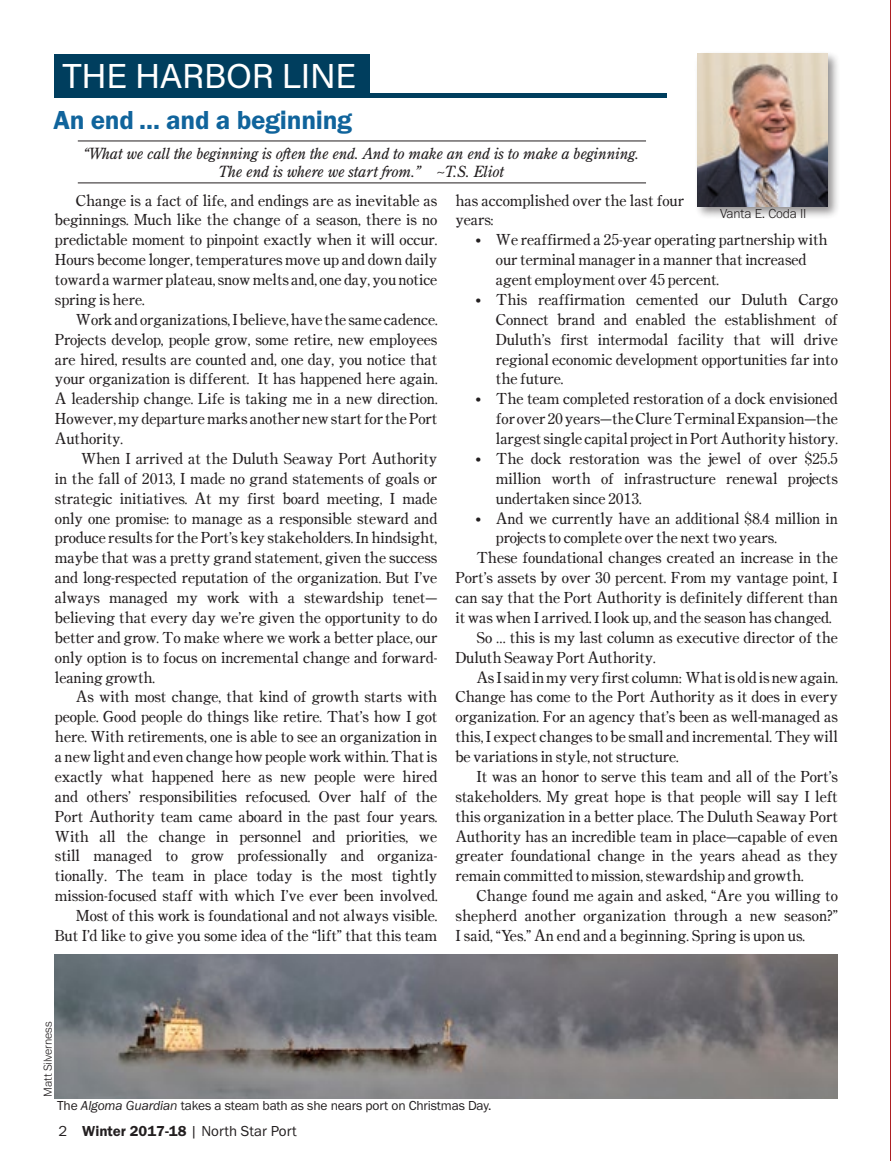
<style>
.page{position:relative;width:891px;height:1161px;background:#fff}
.page>*{position:absolute;margin:0;border:0;box-sizing:border-box;transform-origin:0 0}
.body{font:34.5px "Acumin Pro";letter-spacing:-.01em;color:#fff}
.body-2{font:27px "Franklin Gothic URW Dem";letter-spacing:-.01em;color:#10649c}
.body-3{font:15.3px/19.8px "Century Oldstyle ICG";letter-spacing:-.01em;color:#231f20;text-align:justify}
.body-4{font:italic 15.3px "Century Old Style Std";letter-spacing:-.01em;color:#231f20}
.t1{font:15px "Franklin Gothic URW Boo";color:#231f20}
.bylines{font:13.5px "Franklin Gothic URW Boo";letter-spacing:-.01em;color:#231f20}
.bylines-2{font:300 13.5px "Franklin Gothic URW";letter-spacing:-.01em;color:#231f20}
.bylines-3{font:300 12px "Franklin Gothic URW";letter-spacing:-.01em;color:#231f20}
.s1{font-family:"Franklin Gothic URW Boo Ita"}
.s2{font-family:"Franklin Gothic URW Dem"}
</style>
<div class="page">
<hr style="left:890px;top:0;width:1px;height:1161px;background:#ac1f22">
<div style="left:54px;top:54px;width:612px;height:43px;background:#003e5e"></div>
<div style="left:370px;top:38px;width:300px;height:55px;background:#fff"></div>
<div style="left:694px;top:51px;width:146px;height:168px;background:#231f20;opacity:.5"></div>
<img style="left:698px;top:54px;width:129px;height:152px">
<hr style="left:78px;top:141px;width:568px;height:1px;background:#231f20">
<hr style="left:78px;top:183px;width:568px;height:1px;background:#231f20">
<img style="left:54px;top:955px;width:783px;height:143px">
<p class="body" style="left:63px;top:52px;width:295px">THE HARBOR LINE</p>
<p class="body-2" style="left:54px;top:103px;width:300px">An end ... and a beginning</p>
<p class="body-4" style="left:83px;top:144px;width:558px">“What we call the beginning is often the end. And to make an end is to make a beginning.</p>
<p class="body-4" style="left:219px;top:162px;width:287px">The end is where we start from.” ~T.S. Eliot</p>
<p class="body-3" style="left:55px;top:190px;width:384px;text-indent:21px">Change is a fact of life, and endings are as inevitable as beginnings. Much like the change of a season, there is no predictable moment to pinpoint exactly when it will occur.<br>Hours become longer, temperatures move up and down daily toward a warmer plateau, snow melts and, one day, you notice spring is here.</p>
<p class="body-3" style="left:55px;top:309px;width:384px;text-indent:21px">Work and organizations, I believe, have the same cadence.<br>Projects develop, people grow, some retire, new employees are hired, results are counted and, one day, you notice that your organization is different. It has happened here again.<br>A leadership change. Life is taking me in a new direction.</p>
<p class="body-3" style="left:55px;top:408px;width:384px">However, my departure marks another new start for the Port<br>Authority.</p>
<p class="body-3" style="left:55px;top:448px;width:384px;text-align:right">When I arrived at the Duluth Seaway Port Authority<br>in the fall of 2013, I made no grand statements of goals or</p>
<p class="body-3" style="left:55px;top:488px;width:384px">strategic initiatives. At my first board meeting, I made only one promise: to manage as a responsible steward and</p>
<p class="body-3" style="left:55px;top:528px;width:384px">produce results for the Port’s key stakeholders. In hindsight, maybe that was a pretty grand statement, given the success and long-respected reputation of the organization. But I’ve</p>
<p class="body-3" style="left:55px;top:587px;width:384px">always managed my work with a stewardship tenet—</p>
<p class="body-3" style="left:55px;top:607px;width:384px">believing that every day we’re given the opportunity to do better and grow. To make where we work a better place, our only option is to focus on incremental change and forward&shy;leaning growth.</p>
<p class="body-3" style="left:76px;top:687px;width:363px">As with most change, that kind of growth starts with</p>
<p class="body-3" style="left:55px;top:706px;width:384px">people. Good people do things like retire. That’s how I got here. With retirements, one is able to see an organization in a new light and even change how people work within. That is</p>
<p class="body-3" style="left:55px;top:766px;width:384px">exactly what happened here as new people were hired and others’ responsibilities refocused. Over half of the Port Authority team came aboard in the past four years.<br>With all the change in personnel and priorities, we</p>
<p class="body-3" style="left:55px;top:846px;width:384px">still managed to grow professionally and organiza&shy;tionally. The team in place today is the most tightly</p>
<p class="body-3" style="left:55px;top:885px;width:384px">mission-focused staff with which I’ve ever been involved.</p>
<p class="body-3" style="left:55px;top:905px;width:384px;text-align:right">Most of this work is foundational and not always visible.<br>But I’d like to give you some idea of the “lift” that this team</p>
<p class="body-3" style="left:455px;top:190px;width:230px">has accomplished over the last four years:</p>
<p class="body-3" style="left:496px;top:229px;width:333px;text-align:left;text-indent:-20px">• We reaffirmed a 25-year operating partnership with our terminal manager in a manner that increased agent employment over 45 percent.</p>
<p class="body-3" style="left:476px;top:289px;width:364px">• This reaffirmation cemented our Duluth Cargo</p>
<p class="body-3" style="left:496px;top:309px;width:344px">Connect brand and enabled the establishment of</p>
<p class="body-3" style="left:496px;top:329px;width:343px">Duluth’s first intermodal facility that will drive</p>
<p class="body-3" style="left:496px;top:349px;width:343px">regional economic development opportunities far into the future.</p>
<p class="body-3" style="left:476px;top:388px;width:364px;text-align:right">• The team completed restoration of a dock envisioned for over 20 years—the Clure Terminal Expansion—the</p>
<p class="body-3" style="left:496px;top:428px;width:343px">largest single capital project in Port Authority history.</p>
<p class="body-3" style="left:476px;top:448px;width:364px">• The dock restoration was the jewel of over $25.5</p>
<p class="body-3" style="left:496px;top:468px;width:343px">million worth of infrastructure renewal projects</p>
<p class="body-3" style="left:496px;top:488px;width:147px">undertaken since 2013.</p>
<p class="body-3" style="left:496px;top:508px;width:343px;text-indent:-20px">• And we currently have an additional $8.4 million in projects to complete over the next two years.</p>
<p class="body-3" style="left:455px;top:547px;width:384px;text-indent:21px">These foundational changes created an increase in the Port’s assets by over 30 percent. From my vantage point, I can say that the Port Authority is definitely different than it was when I arrived. I look up, and the season has changed.</p>
<p class="body-3" style="left:455px;top:627px;width:384px;text-indent:21px">So … this is my last column as executive director of the<br>Duluth Seaway Port Authority.</p>
<p class="body-3" style="left:476px;top:667px;width:363px">As I said in my very first column: What is old is new again.</p>
<p class="body-3" style="left:455px;top:687px;width:384px">Change has come to the Port Authority as it does in every organization. For an agency that’s been as well-managed as this, I expect changes to be small and incremental. They will be variations in style, not structure.</p>
<p class="body-3" style="left:455px;top:766px;width:384px;text-indent:21px">It was an honor to serve this team and all of the Port’s stakeholders. My great hope is that people will say I left this organization in a better place. The Duluth Seaway Port</p>
<p class="body-3" style="left:455px;top:826px;width:384px">Authority has an incredible team in place—capable of even greater foundational change in the years ahead as they</p>
<p class="body-3" style="left:455px;top:865px;width:350px">remain committed to mission, stewardship and growth.</p>
<p class="body-3" style="left:455px;top:885px;width:384px;text-align:right">Change found me again and asked, “Are you willing to shepherd another organization through a new season?”</p>
<p class="body-3" style="left:455px;top:925px;width:351px">I said, “Yes.” An end and a beginning. Spring is upon us.</p>
<p class="bylines-2" style="left:720px;top:205px;width:88px">Vanta E. Coda II</p>
<p class="bylines-3" style="left:40px;top:1097px;width:77px;rotate:-90deg">Matt Silverness</p>
<p class="bylines" style="left:57px;top:1097px;width:436px">The <span class="s1">Algoma Guardian</span> takes a steam bath as she nears port on Christmas Day.</p>
<p class="t1" style="left:58px;top:1121px;width:240px">2 <span class="s2">Winter 2017-18</span> | North Star Port</p>
</div>
